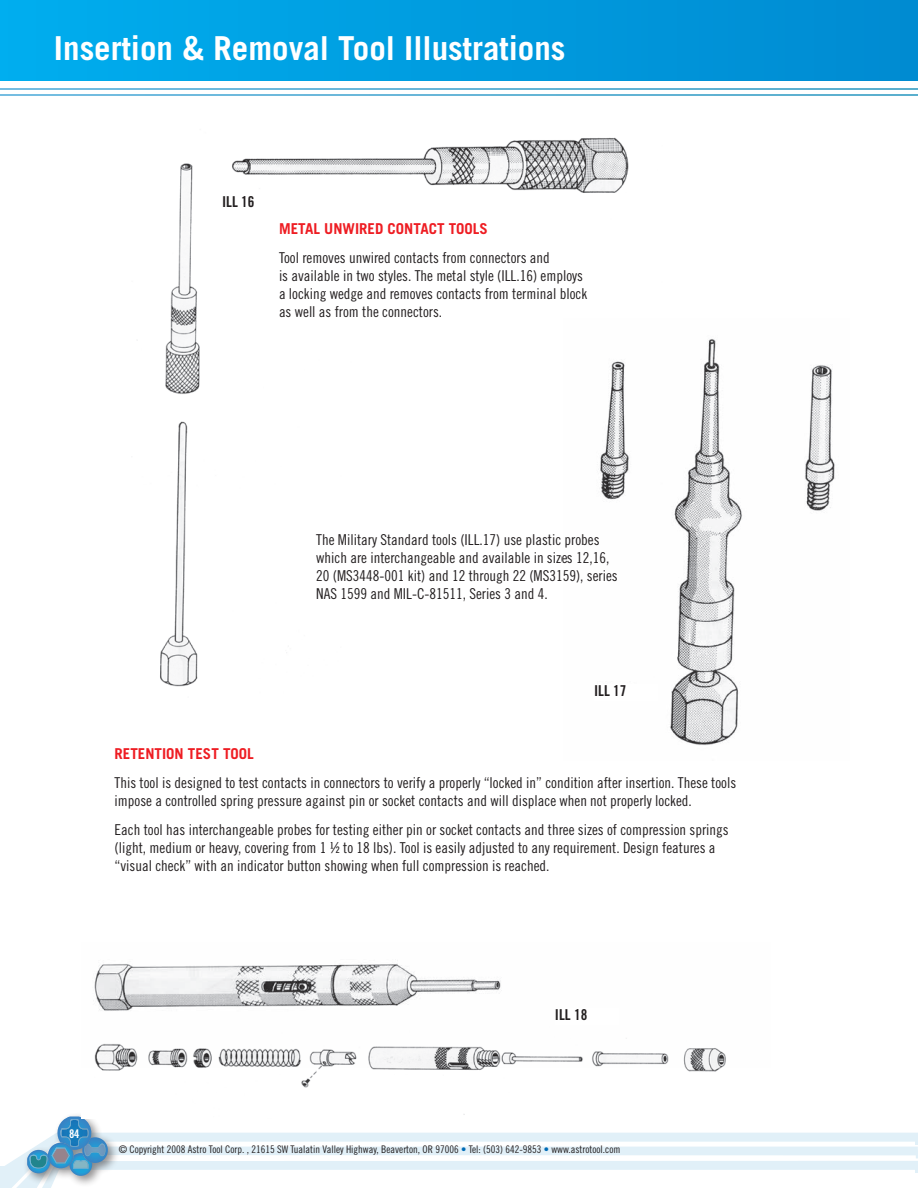
<style>
.page{position:relative;width:918px;height:1188px;background:#fff}
.page>*{position:absolute;margin:0;border:0;box-sizing:border-box;transform-origin:0 0}
.t1{font:700 33px "Trade Gothic";color:#fff}
.t2{font:15px/18px "Trade Gothic Cond Eighteen";color:#231f20}
.t3{font:700 15px "Trade Gothic";color:#ee1d23}
.t4{font:15px "Trade Gothic Bold Cond Twenty";color:#231f20}
.t5{font:12px "Trade Gothic Bold Cond Twenty";color:#fff}
.t6{font:10.5px "Trade Gothic Cond Eighteen";color:#231f20}
.s1{color:#006bb6}
</style>
<div class="page">
<svg style="left:0;top:88px;width:918px;height:1px"></svg>
<svg style="left:0;top:94px;width:918px;height:2px;background:#67b5d7"></svg>
<div style="left:0;top:0;width:918px;height:81px;background:linear-gradient(to right,#00aeee,#008ad1)"></div>
<svg style="left:16px;top:1116px;width:902px;height:72px"></svg>
<img style="left:160px;top:137px;width:469px;height:550px">
<img style="left:564px;top:319px;width:271px;height:426px">
<img style="left:81px;top:1067px;width:659px;height:52px">
<img style="left:94px;top:960px;width:632px;height:107px">
<img style="left:538px;top:964px;width:83px;height:78px">
<div style="left:222px;top:196px;width:64px;height:16px;background:#fff"></div>
<div style="left:594px;top:684px;width:64px;height:17px;background:#fff"></div>
<div style="left:555px;top:1008px;width:64px;height:17px;background:#fff"></div>
<h1 class="t1" style="left:54px;top:28px;width:513px">Insertion &amp; Removal Tool Illustrations</h1>
<p class="t4" style="left:222px;top:193px;width:34px">ILL 16</p>
<p class="t3" style="left:279px;top:220px;width:210px">METAL UNWIRED CONTACT TOOLS</p>
<p class="t2" style="left:279px;top:249px;width:310px">Tool removes unwired contacts from connectors and<br>is available in two styles. The metal style (ILL.16) employs a locking wedge and removes contacts from terminal block as well as from the connectors.</p>
<p class="t2" style="left:316px;top:530px;width:303px">The Military Standard tools (ILL.17) use plastic probes which are interchangeable and available in sizes 12,16, 20 (MS3448-001 kit) and 12 through 22 (MS3159), series NAS 1599 and MIL-C-81511, Series 3 and 4.</p>
<p class="t4" style="left:594px;top:681px;width:34px">ILL 17</p>
<p class="t3" style="left:115px;top:744px;width:141px">RETENTION TEST TOOL</p>
<p class="t2" style="left:115px;top:773px;width:623px">This tool is designed to test contacts in connectors to verify a properly “locked in” condition after insertion. These tools impose a controlled spring pressure against pin or socket contacts and will displace when not properly locked.</p>
<p class="t2" style="left:115px;top:820px;width:616px">Each tool has interchangeable probes for testing either pin or socket contacts and three sizes of compression springs (light, medium or heavy, covering from 1 ½ to 18 lbs). Tool is easily adjusted to any requirement. Design features a “visual check” with an indicator button showing when full compression is reached.</p>
<p class="t4" style="left:555px;top:1005px;width:34px">ILL 18</p>
<p class="t5" style="left:69px;top:1126px;width:12px">84</p>
<p class="t6" style="left:119px;top:1143px;width:503px">© Copyright 2008 Astro Tool Corp. , 21615 SW Tualatin Valley Highway, Beaverton, OR 97006 <span class="s1">•</span> Tel: (503) 642-9853 <span class="s1">•</span> www.astrotool.com</p>
</div>
